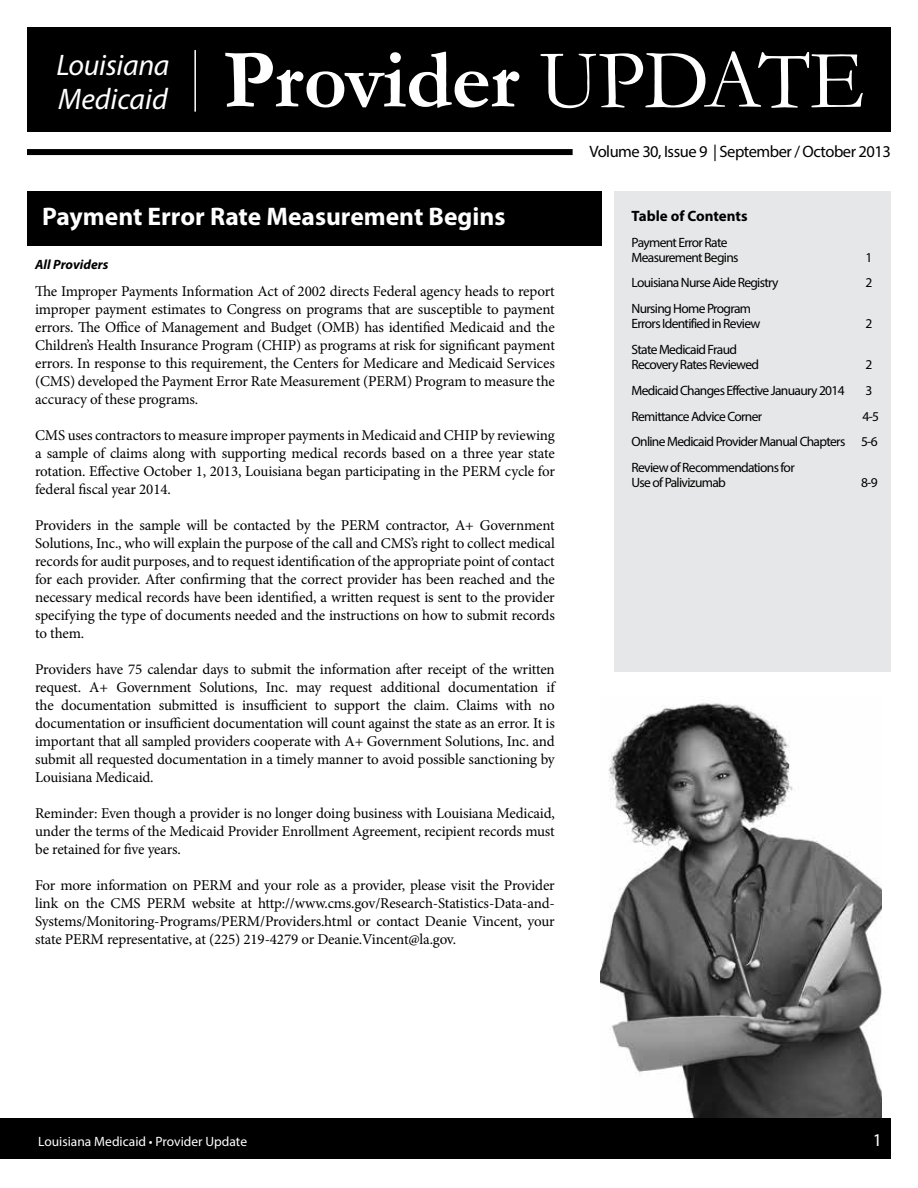
<style>
.page{position:relative;width:918px;height:1188px;background:#fff}
.page>*{position:absolute;margin:0;border:0;box-sizing:border-box;transform-origin:0 0}
.t1{font:700 84.45px "Garamond";letter-spacing:-.01em;color:#fff}
.t2{font:italic 29.85px/33.3px "Myriad Pro";letter-spacing:-.01em;color:#fff}
.t3{font:700 25.5px "Myriad Pro";color:#fff}
.t4{font:18px "Myriad Pro";color:#fff}
.t5{font:16.5px "Myriad Pro";letter-spacing:-.03em;color:#000}
.t6{font:15px/18px "Minion Pro";letter-spacing:-.01em;color:#000;text-align:justify}
.t7{font:700 15px "Myriad Pro";color:#000}
.t8{font:13.5px/15px "Myriad Pro";letter-spacing:-.05em;color:#000}
.t9{font:13.5px "Myriad Pro";color:#fff}
.t10{font:italic 700 13.5px "Myriad Pro";color:#000}
.s1{font-weight:400}
</style>
<div class="page">
<img style="left:600px;top:703px;width:282px;height:416px">
<div style="left:27px;top:27px;width:864px;height:105px;background:#000"></div>
<div style="left:614px;top:191px;width:277px;height:481px;background:#e6e7e8"></div>
<div style="left:0;top:1119px;width:891px;height:40px;background:#000"></div>
<hr style="left:194px;top:50px;width:2px;height:62px;background:#fff">
<div style="left:27px;top:149px;width:546px;height:6px;background:#000"></div>
<div style="left:27px;top:191px;width:575px;height:54px;background:#000"></div>
<h2 class="t2" style="left:56px;top:48px;width:115px">Louisiana<br>Medicaid</h2>
<h1 class="t1" style="left:223px;top:23px;width:643px">Provider <span class="s1">UPDATE</span></h1>
<p class="t5" style="left:590px;top:141px;width:303px">Volume 30, Issue 9 | September / October 2013</p>
<h3 class="t3" style="left:42px;top:200px;width:465px">Payment Error Rate Measurement Begins</h3>
<p class="t10" style="left:35px;top:256px;width:75px">All Providers</p>
<p class="t6" style="left:35px;top:282px;width:521px">The Improper Payments Information Act of 2002 directs Federal agency heads to report improper payment estimates to Congress on programs that are susceptible to payment errors. The Office of Management and Budget (OMB) has identified Medicaid and the Children’s Health Insurance Program (CHIP) as programs at risk for significant payment errors. In response to this requirement, the Centers for Medicare and Medicaid Services (CMS) developed the Payment Error Rate Measurement (PERM) Program to measure the accuracy of these programs.</p>
<p class="t6" style="left:35px;top:426px;width:521px">CMS uses contractors to measure improper payments in Medicaid and CHIP by reviewing a sample of claims along with supporting medical records based on a three year state rotation. Effective October 1, 2013, Louisiana began participating in the PERM cycle for federal fiscal year 2014.</p>
<p class="t6" style="left:35px;top:516px;width:521px">Providers in the sample will be contacted by the PERM contractor, A+ Government Solutions, Inc., who will explain the purpose of the call and CMS’s right to collect medical records for audit purposes, and to request identification of the appropriate point of contact for each provider. After confirming that the correct provider has been reached and the necessary medical records have been identified, a written request is sent to the provider specifying the type of documents needed and the instructions on how to submit records to them.</p>
<p class="t6" style="left:35px;top:660px;width:521px">Providers have 75 calendar days to submit the information after receipt of the written request. A+ Government Solutions, Inc. may request additional documentation if the documentation submitted is insufficient to support the claim. Claims with no documentation or insufficient documentation will count against the state as an error. It is important that all sampled providers cooperate with A+ Government Solutions, Inc. and submit all requested documentation in a timely manner to avoid possible sanctioning by Louisiana Medicaid.</p>
<p class="t6" style="left:35px;top:804px;width:521px">Reminder: Even though a provider is no longer doing business with Louisiana Medicaid, under the terms of the Medicaid Provider Enrollment Agreement, recipient records must be retained for five years.</p>
<p class="t6" style="left:35px;top:876px;width:521px">For more information on PERM and your role as a provider, please visit the Provider link on the CMS PERM website at http://www.cms.gov/Research-Statistics-Data-and-Systems/Monitoring-Programs/PERM/Providers.html or contact Deanie Vincent, your state PERM representative, at (225) 219-4279 or Deanie.Vincent@la.gov.</p>
<p class="t7" style="left:632px;top:206px;width:118px">Table of Contents</p>
<p class="t8" style="left:632px;top:234px;width:108px">Payment Error Rate<br>Measurement Begins</p>
<p class="t8" style="left:866px;top:249px;width:8px">1</p>
<p class="t8" style="left:632px;top:275px;width:149px">Louisiana Nurse Aide Registry</p>
<p class="t8" style="left:866px;top:275px;width:8px">2</p>
<p class="t8" style="left:632px;top:301px;width:130px">Nursing Home Program<br>Errors Identified in Review</p>
<p class="t8" style="left:866px;top:316px;width:8px">2</p>
<p class="t8" style="left:632px;top:342px;width:129px">State Medicaid Fraud<br>Recovery Rates Reviewed</p>
<p class="t8" style="left:866px;top:357px;width:8px">2</p>
<p class="t8" style="left:632px;top:383px;width:215px">Medicaid Changes Effective Januaury 2014</p>
<p class="t8" style="left:866px;top:383px;width:8px">3</p>
<p class="t8" style="left:632px;top:408px;width:132px">Remittance Advice Corner</p>
<p class="t8" style="left:632px;top:403px;width:249px;line-height:25.8px;text-align:justify;text-indent:231px">4-5<br>Online Medicaid Provider Manual Chapters 5-6<br>Review of Recommendations for</p>
<p class="t8" style="left:632px;top:475px;width:96px">Use of Palivizumab</p>
<p class="t8" style="left:861px;top:475px;width:18px">8-9</p>
<p class="t9" style="left:38px;top:1133px;width:210px">Louisiana Medicaid • Provider Update</p>
<p class="t4" style="left:873px;top:1128px;width:11px">1</p>
</div>
